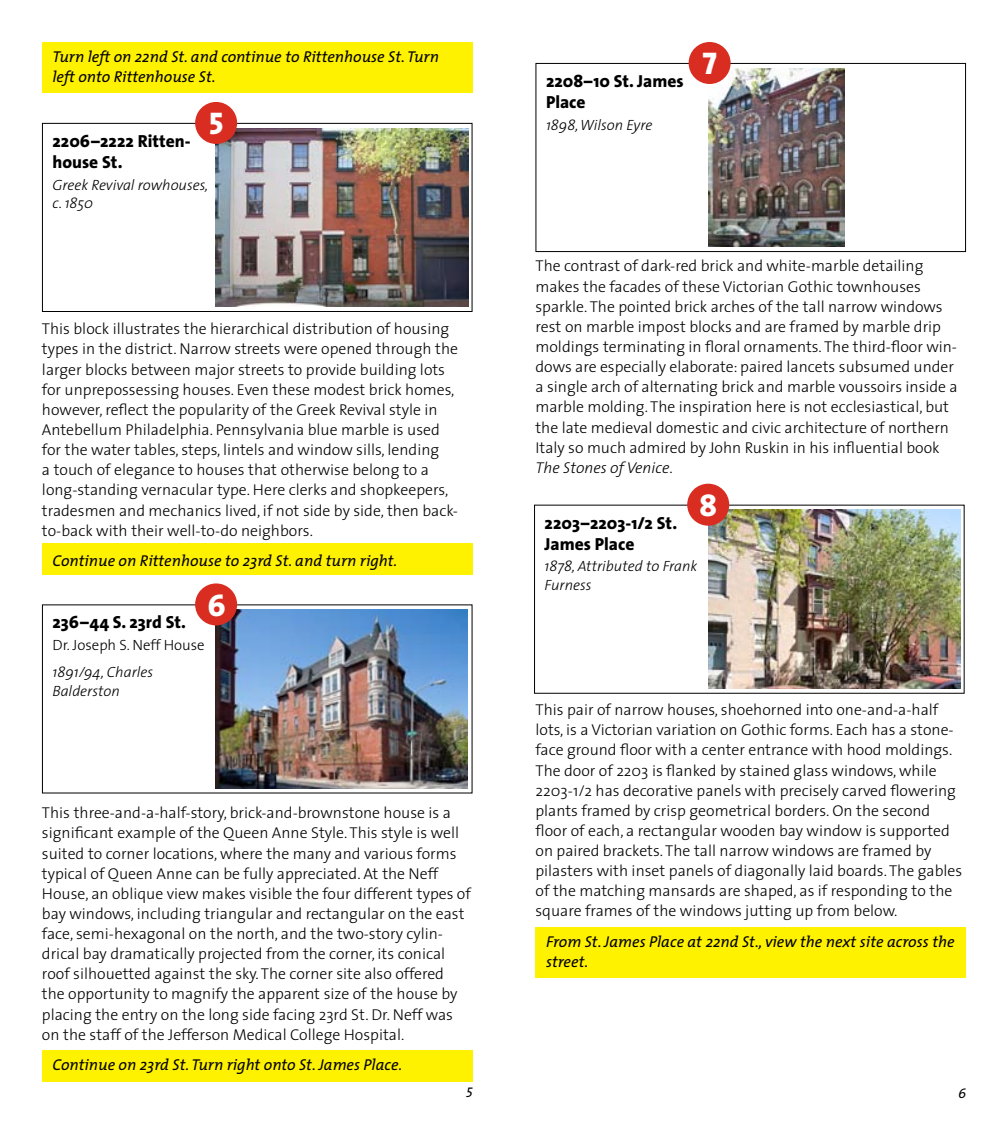
<style>
.page{position:relative;width:1008px;height:1134px;background:#fff}
.page>*{position:absolute;margin:0;border:0;box-sizing:border-box;transform-origin:0 0}
.t1{font:31.5px "The Mix Extra Bold Caps";color:#fff}
.t2{font:800 17.5px/21px "The Sans";color:#000}
.t3{font:300 15.75px/20.1px "The Sans";color:#000}
.t4{font:italic 15.75px/20.1px "The Mix";color:#000}
.t5{font:italic 300 14.88px/18.4px "The Sans";color:#000}
.t6{font:300 14.88px "The Sans";color:#000}
.t7{font:italic 14px "The Mix Caps";color:#000}
.s1{font-style:italic}
</style>
<div class="page">
<div style="left:42px;top:1050px;width:430px;height:32px;background:#fff200"></div>
<div style="left:42px;top:42px;width:430px;height:50px;background:#fff200"></div>
<div style="left:536px;top:927px;width:430px;height:51px;background:#fff200"></div>
<div style="left:42px;top:543px;width:430px;height:31px;background:#fff200"></div>
<img style="left:215px;top:610px;width:252px;height:178px">
<div style="left:195px;top:583px;width:42px;height:42px;background:#d82d20;border-radius:50%"></div>
<div style="left:536px;top:63px;width:430px;height:189px;border:1px solid #000"></div>
<img style="left:709px;top:68px;width:135px;height:179px">
<div style="left:689px;top:42px;width:42px;height:42px;background:#d82d20;border-radius:50%"></div>
<img style="left:709px;top:510px;width:252px;height:178px">
<div style="left:687px;top:484px;width:42px;height:42px;background:#d82d20;border-radius:50%"></div>
<div style="left:42px;top:123px;width:430px;height:189px;border:1px solid #000"></div>
<img style="left:215px;top:128px;width:254px;height:179px">
<div style="left:195px;top:102px;width:42px;height:42px;background:#d82d20;border-radius:50%"></div>
<p class="t4" style="left:52px;top:46px;width:388px">Turn left on 22nd St. and continue to Rittenhouse St. Turn left onto Rittenhouse St.</p>
<h1 class="t1" style="left:209px;top:97px;width:16px">5</h1>
<p class="t2" style="left:52px;top:130px;width:140px">2206–2222 Ritten&shy;house St.</p>
<p class="t5" style="left:52px;top:175px;width:157px">Greek Revival rowhouses, c. 1850</p>
<p class="t3" style="left:42px;top:318px;width:418px">This block illustrates the hierarchical distribution of housing types in the district. Narrow streets were opened through the larger blocks between major streets to provide building lots for unprepossessing houses. Even these modest brick homes, however, reflect the popularity of the Greek Revival style in Antebellum Philadelphia. Pennsylvania blue marble is used for the water tables, steps, lintels and window sills, lending<br>a touch of elegance to houses that otherwise belong to a long-standing vernacular type. Here clerks and shopkeepers, tradesmen and mechanics lived, if not side by side, then back&shy;to-back with their well-to-do neighbors.</p>
<p class="t4" style="left:52px;top:550px;width:346px">Continue on Rittenhouse to 23rd St. and turn right.</p>
<h1 class="t1" style="left:207px;top:579px;width:20px">6</h1>
<p class="t2" style="left:52px;top:611px;width:135px">236–44 S. 23rd St.</p>
<p class="t6" style="left:52px;top:633px;width:154px">Dr. Joseph S. Neff House</p>
<p class="t5" style="left:52px;top:663px;width:102px">1891/94, Charles<br>Balderston</p>
<p class="t3" style="left:42px;top:802px;width:430px">This three-and-a-half-story, brick-and-brownstone house is a significant example of the Queen Anne Style. This style is well suited to corner locations, where the many and various forms typical of Queen Anne can be fully appreciated. At the Neff House, an oblique view makes visible the four different types of bay windows, including triangular and rectangular on the east face, semi-hexagonal on the north, and the two-story cylin&shy;drical bay dramatically projected from the corner, its conical roof silhouetted against the sky. The corner site also offered<br>the opportunity to magnify the apparent size of the house by placing the entry on the long side facing 23rd St. Dr. Neff was on the staff of the Jefferson Medical College Hospital.</p>
<p class="t4" style="left:52px;top:1054px;width:351px">Continue on 23rd St. Turn right onto St. James Place.</p>
<p class="t2" style="left:546px;top:70px;width:139px">2208–10 St. James<br>Place</p>
<p class="t5" style="left:546px;top:115px;width:108px">1898, Wilson Eyre</p>
<h1 class="t1" style="left:703px;top:37px;width:16px">7</h1>
<p class="t3" style="left:536px;top:256px;width:424px">The contrast of dark-red brick and white-marble detailing makes the facades of these Victorian Gothic townhouses sparkle. The pointed brick arches of the tall narrow windows rest on marble impost blocks and are framed by marble drip moldings terminating in floral ornaments. The third-floor win&shy;dows are especially elaborate: paired lancets subsumed under a single arch of alternating brick and marble voussoirs inside a marble molding. The inspiration here is not ecclesiastical, but the late medieval domestic and civic architecture of northern Italy so much admired by John Ruskin in his influential book <span class="s1">The Stones of Venice</span>.</p>
<h1 class="t1" style="left:699px;top:479px;width:19px">8</h1>
<p class="t2" style="left:545px;top:512px;width:134px">2203–2203-1/2 St.<br>James Place</p>
<p class="t5" style="left:545px;top:557px;width:154px">1878, Attributed to Frank<br>Furness</p>
<p class="t3" style="left:536px;top:699px;width:428px">This pair of narrow houses, shoehorned into one-and-a-half lots, is a Victorian variation on Gothic forms. Each has a stone&shy;face ground floor with a center entrance with hood moldings.<br>The door of 2203 is flanked by stained glass windows, while 2203-1/2 has decorative panels with precisely carved flowering plants framed by crisp geometrical borders. On the second floor of each, a rectangular wooden bay window is supported on paired brackets. The tall narrow windows are framed by pilasters with inset panels of diagonally laid boards. The gables of the matching mansards are shaped, as if responding to the square frames of the windows jutting up from below.</p>
<p class="t4" style="left:546px;top:931px;width:410px">From St. James Place at 22nd St., view the next site across the street.</p>
<p class="t7" style="left:466px;top:1080px;width:8px">5</p>
<p class="t7" style="left:958px;top:1081px;width:9px">6</p>
</div>
